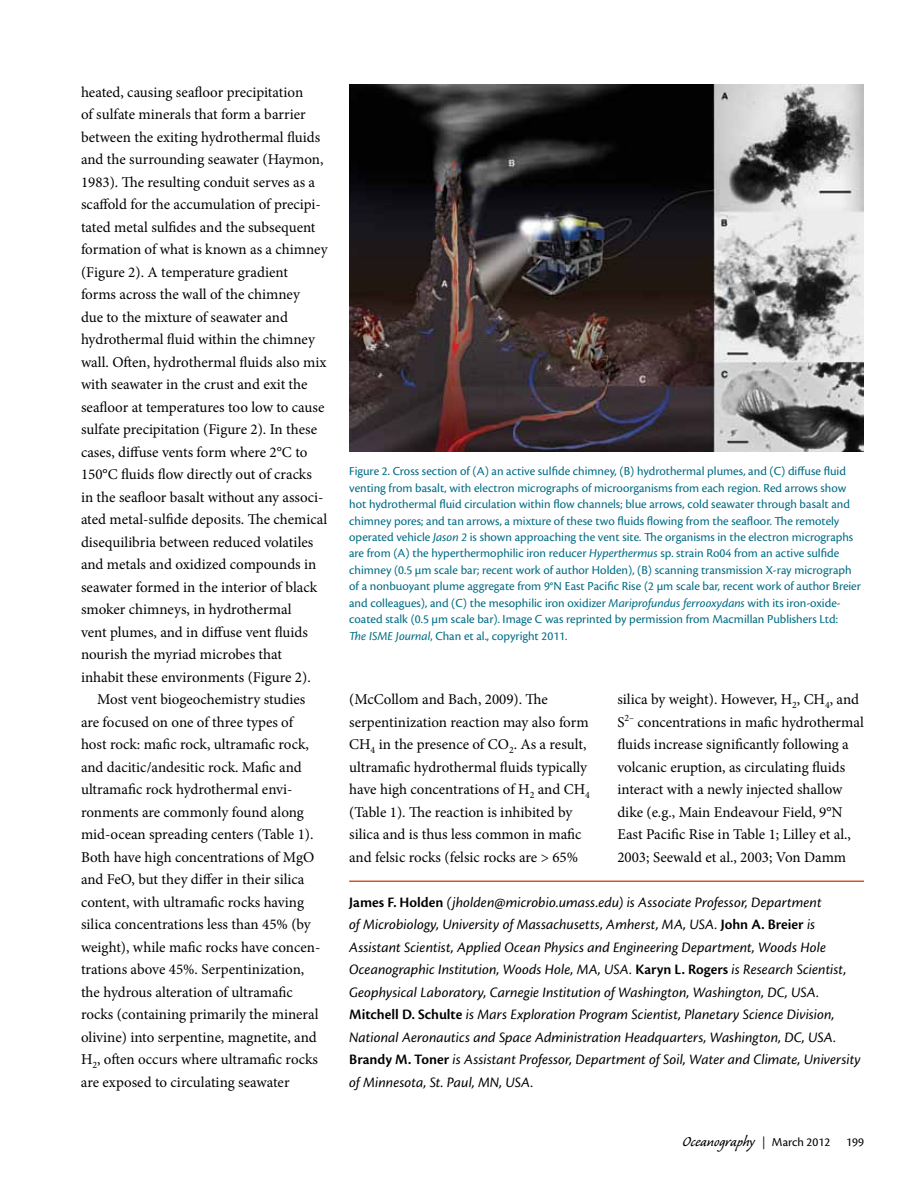
<style>
.page{position:relative;width:918px;height:1188px;background:#fff}
.page>*{position:absolute;margin:0;border:0;box-sizing:border-box;transform-origin:0 0}
.t1{font:18px "Caliban";color:#000}
.t2{font:15px/22.5px "Minion Pro";color:#000}
.t3{font:italic 15px/22.5px "Cronos Pro";letter-spacing:.005em;color:#000}
.t4{font:12.75px/16.5px "Cronos Pro";color:#006c85}
.t5{font:12.75px "Cronos Pro";color:#000}
.s1{font-style:italic}
.s2{font-weight:600;font-style:normal}
.s3{font-family:"Minion Pro";font-size:12.75px}
.s4{font-family:"Cronos Pro";font-size:12.75px}
</style>
<div class="page">
<hr style="left:349px;top:880px;width:515px;height:2px;background:#d1581c">
<img style="left:349px;top:85px;width:515px;height:367px">
<p class="t2" style="left:81px;top:81px;width:248px">heated, causing seafloor precipitation<br>of sulfate minerals that form a barrier between the exiting hydrothermal fluids and the surrounding seawater (Haymon, 1983). The resulting conduit serves as a scaffold for the accumulation of precipi&shy;tated metal sulfides and the subsequent formation of what is known as a chimney (Figure 2). A temperature gradient<br>forms across the wall of the chimney<br>due to the mixture of seawater and hydrothermal fluid within the chimney wall. Often, hydrothermal fluids also mix with seawater in the crust and exit the seafloor at temperatures too low to cause sulfate precipitation (Figure 2). In these cases, diffuse vents form where 2°C to 150°C fluids flow directly out of cracks in the seafloor basalt without any associ&shy;ated metal-sulfide deposits. The chemical disequilibria between reduced volatiles and metals and oxidized compounds in seawater formed in the interior of black smoker chimneys, in hydrothermal<br>vent plumes, and in diffuse vent fluids nourish the myriad microbes that inhabit these environments (Figure 2).</p>
<p class="t2" style="left:81px;top:688px;width:241px;text-indent:16px">Most vent biogeochemistry studies are focused on one of three types of host rock: mafic rock, ultramafic rock, and dacitic/andesitic rock. Mafic and ultramafic rock hydrothermal envi&shy;ronments are commonly found along mid-ocean spreading centers (Table 1).<br>Both have high concentrations of MgO and FeO, but they differ in their silica content, with ultramafic rocks having silica concentrations less than 45% (by weight), while mafic rocks have concen&shy;trations above 45%. Serpentinization, the hydrous alteration of ultramafic rocks (containing primarily the mineral olivine) into serpentine, magnetite, and H<sub>2</sub>, often occurs where ultramafic rocks are exposed to circulating seawater</p>
<p class="t2" style="left:349px;top:688px;width:242px">(McCollom and Bach, 2009). The serpentinization reaction may also form CH<sub>4</sub> in the presence of CO<sub>2</sub>. As a result, ultramafic hydrothermal fluids typically have high concentrations of H<sub>2</sub> and CH<sub>4 </sub>(Table 1). The reaction is inhibited by silica and is thus less common in mafic and felsic rocks (felsic rocks are &gt; 65%</p>
<p class="t2" style="left:617px;top:688px;width:248px">silica by weight). However, H<sub>2</sub>, CH<sub>4</sub>, and S<sup>2–</sup> concentrations in mafic hydrothermal fluids increase significantly following a volcanic eruption, as circulating fluids interact with a newly injected shallow dike (e.g., Main Endeavour Field, 9°N East Pacific Rise in Table 1; Lilley et al., 2003; Seewald et al., 2003; Von Damm</p>
<p class="t4" style="left:349px;top:463px;width:513px">Figure 2. Cross section of (A) an active sulfide chimney, (B) hydrothermal plumes, and (C) diffuse fluid venting from basalt, with electron micrographs of microorganisms from each region. Red arrows show hot hydrothermal fluid circulation within flow channels; blue arrows, cold seawater through basalt and chimney pores; and tan arrows, a mixture of these two fluids flowing from the seafloor. The remotely operated vehicle <span class="s1">Jason 2</span> is shown approaching the vent site. The organisms in the electron micrographs are from (A) the hyperthermophilic iron reducer <span class="s1">Hyperthermus</span> sp. strain Ro04 from an active sulfide chimney (0.5 μm scale bar; recent work of author Holden), (B) scanning transmission X-ray micrograph of a nonbuoyant plume aggregate from 9°N East Pacific Rise (2 μm scale bar, recent work of author Breier and colleagues), and (C) the mesophilic iron oxidizer <span class="s1">Mariprofundus ferrooxydans</span> with its iron-oxide&shy;coated stalk (0.5 μm scale bar). Image C was reprinted by permission from Macmillan Publishers Ltd:<br><span class="s1">The ISME Journal</span>, Chan et al., copyright 2011.</p>
<p class="t3" style="left:349px;top:891px;width:513px"><span class="s2">James F. Holden</span> (jholden@microbio.umass.edu) is Associate Professor, Department<br>of Microbiology, University of Massachusetts, Amherst, MA, USA. <span class="s2">John A. Breier</span> is Assistant Scientist, Applied Ocean Physics and Engineering Department, Woods Hole Oceanographic Institution, Woods Hole, MA, USA. <span class="s2">Karyn L. Rogers</span> is Research Scientist, Geophysical Laboratory, Carnegie Institution of Washington, Washington, DC, USA.<br><span class="s2">Mitchell D. Schulte</span> is Mars Exploration Program Scientist, Planetary Science Division, National Aeronautics and Space Administration Headquarters, Washington, DC, USA.<br><span class="s2">Brandy M. Toner</span> is Assistant Professor, Department of Soil, Water and Climate, University of Minnesota, St. Paul, MN, USA.</p>
<p class="t1" style="left:683px;top:1132px;width:149px">Oceanography <span class="s3">|</span> <span class="s4">March 2012</span></p>
<p class="t5" style="left:846px;top:1134px;width:19px">199</p>
</div>
